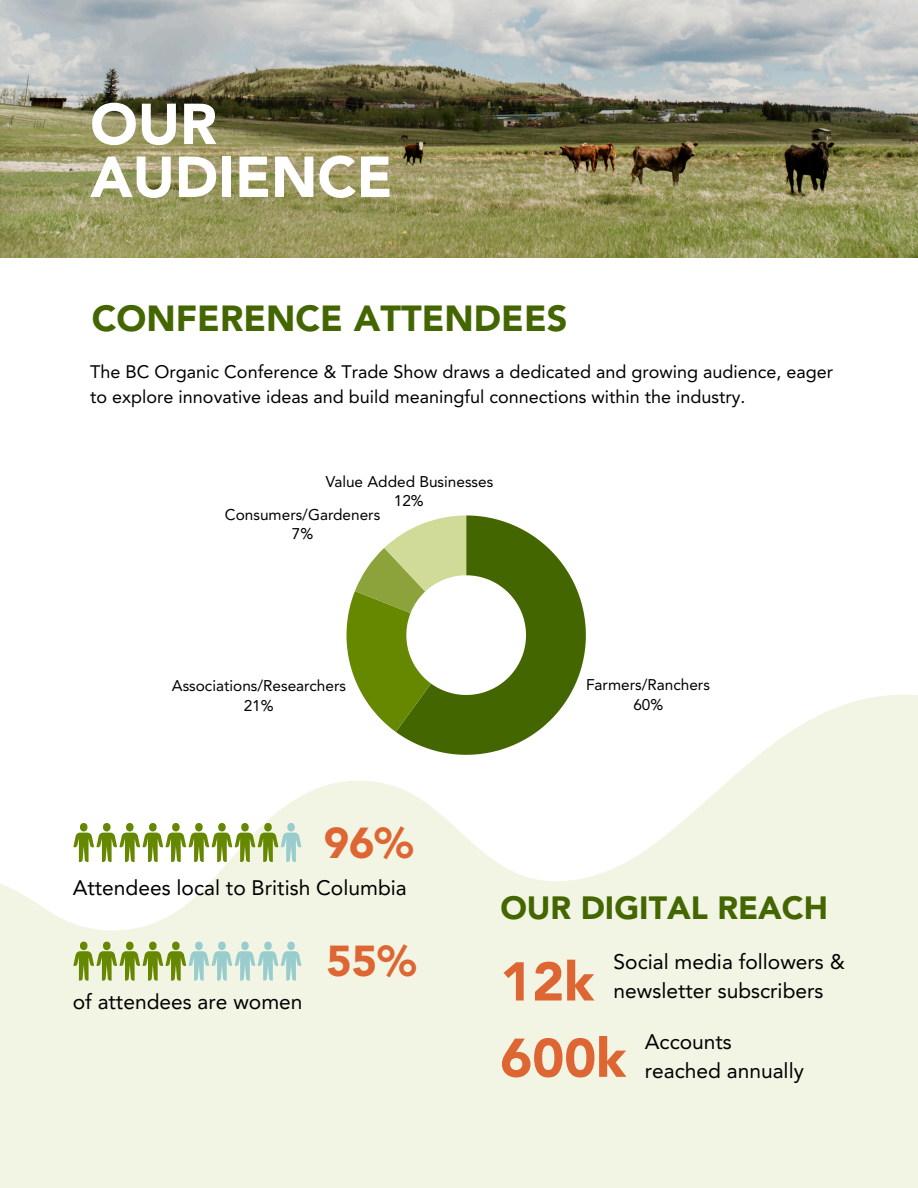
<style>
.page{position:relative;width:918px;height:1188px;background:#fff}
.page>*{position:absolute;margin:0;border:0;box-sizing:border-box;transform-origin:0 0}
.t1{font:900 57px/52.8px "Avenir LT Std";color:#fff}
.t2{font:900 54px "Avenir LT Std";color:#d63}
.t3{font:900 42.9px "Avenir LT Std";color:#d63}
.t4{font:900 36px "Avenir LT Std";color:#460}
.t5{font:900 31.95px "Avenir LT Std";color:#460}
.t6{font:21px/29.2px "Avenir LT Std";color:#000}
.t7{font:21px "Avenir LT Pro";color:#000}
.t8{font:18px/24.8px "Avenir LT Std";color:#000}
.t9{font:15.45px/19.5px "Avenir LT Std";color:#000;text-align:center}
</style>
<div class="page">
<svg style="left:0;top:695px;width:918px;height:493px;fill:#f2f5e4"></svg>
<img style="left:0;top:0;width:918px;height:258px">
<svg style="left:396px;top:515px;width:190px;height:240px;fill:#460"></svg>
<svg style="left:346px;top:515px;width:120px;height:217px"></svg>
<svg style="left:73px;top:823px;width:153px;height:39px"></svg>
<svg style="left:281px;top:823px;width:20px;height:39px"></svg>
<svg style="left:73px;top:942px;width:228px;height:39px;background:#bdd2aa"></svg>
<p class="t1" style="left:90px;top:103px;width:304px">OUR<br>AUDIENCE</p>
<h5 class="t4" style="left:92px;top:304px;width:477px">CONFERENCE ATTENDEES</h5>
<h3 class="t8" style="left:90px;top:361px;width:745px">The BC Organic Conference &amp; Trade Show draws a dedicated and growing audience, eager to explore innovative ideas and build meaningful connections within the industry.</h3>
<p class="t9" style="left:326px;top:474px;width:169px;line-height:18.8px">Value Added Businesses<br>12%</p>
<p class="t9" style="left:225px;top:506px;width:157px">Consumers/Gardeners<br>7%</p>
<p class="t9" style="left:172px;top:678px;width:176px">Associations/Researchers<br>21%</p>
<h1 class="t3" style="left:324px;top:826px;width:91px">96%</h1>
<p class="t7" style="left:73px;top:879px;width:336px">Attendees local to British Columbia</p>
<h4 class="t7" style="left:73px;top:993px;width:231px">of attendees are women</h4>
<p class="t3" style="left:327px;top:943px;width:91px">55%</p>
<p class="t9" style="left:586px;top:677px;width:125px">Farmers/Ranchers<br>60%</p>
<p class="t5" style="left:500px;top:895px;width:329px">OUR DIGITAL REACH</p>
<p class="t2" style="left:500px;top:960px;width:95px">12k</p>
<p class="t2" style="left:500px;top:1036px;width:127px">600k</p>
<h3 class="t6" style="left:614px;top:949px;width:233px">Social media followers &amp; newsletter subscribers</h3>
<h6 class="t6" style="left:645px;top:1029px;width:161px">Accounts reached annually</h6>
</div>
